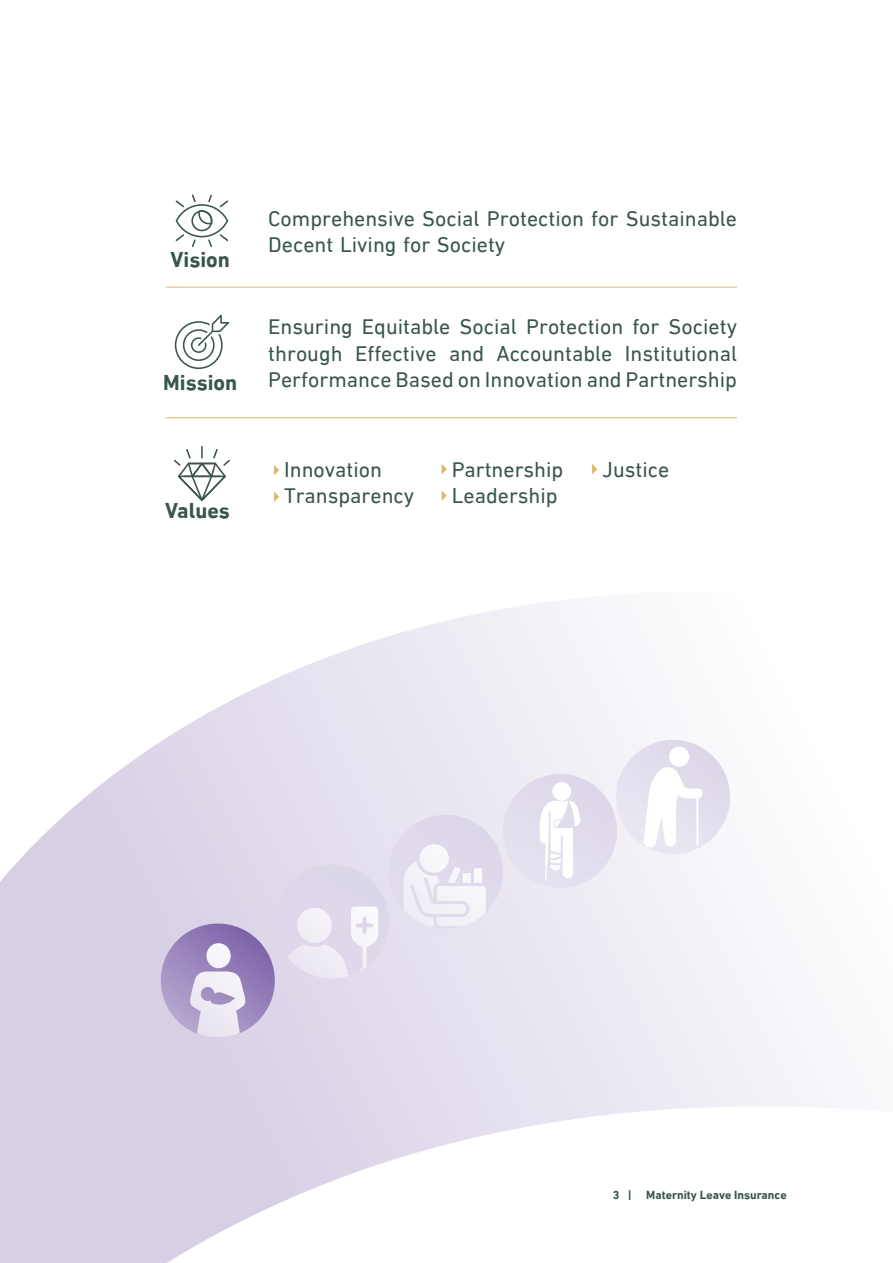
<style>
.page{position:relative;width:893px;height:1263px;background:#fff}
.page>*{position:absolute;margin:0;border:0;box-sizing:border-box;transform-origin:0 0}
.t1{font:21.9px/26.2px "DIN Next LT Arabic";color:#39554c}
.t2{font:700 21.9px "DIN Next LT Arabic";color:#39554c}
.t3{font:700 12px "DIN Next LT Arabic";color:#39554c}
</style>
<div class="page">
<svg style="left:0;top:598px;width:829px;height:665px"></svg>
<svg style="left:176px;top:194px;width:52px;height:53px"></svg>
<svg style="left:274px;top:465px;width:5px;height:10px"></svg>
<svg style="left:442px;top:464px;width:5px;height:10px"></svg>
<svg style="left:592px;top:464px;width:5px;height:10px"></svg>
<svg style="left:274px;top:491px;width:5px;height:11px"></svg>
<svg style="left:442px;top:491px;width:5px;height:10px"></svg>
<hr style="left:166px;top:287px;width:571px;height:1px;background:#dfb96b">
<hr style="left:166px;top:417px;width:571px;height:1px;background:#dfb96b">
<svg style="left:175px;top:315px;width:54px;height:54px"></svg>
<svg style="left:174px;top:446px;width:56px;height:55px"></svg>
<div style="left:616px;top:740px;width:114px;height:114px;background:#e3deed;border-radius:50%"></div>
<svg style="left:643px;top:764px;width:60px;height:84px"></svg>
<div style="left:669px;top:746px;width:20px;height:21px;background:#fff;border-radius:50%"></div>
<div style="left:503px;top:774px;width:114px;height:114px;background:#dcd6e9;border-radius:50%"></div>
<div style="left:552px;top:782px;width:19px;height:19px;background:#fff;border-radius:50%"></div>
<svg style="left:539px;top:800px;width:42px;height:80px"></svg>
<div style="left:389px;top:815px;width:114px;height:114px;background:#dcd6e9;border-radius:50%"></div>
<div style="left:419px;top:844px;width:30px;height:29px;background:#f8f7fa;border-radius:50%"></div>
<svg style="left:403px;top:861px;width:83px;height:66px"></svg>
<div style="left:275px;top:864px;width:114px;height:114px;background:#dcd6e9;border-radius:50%"></div>
<svg style="left:280px;top:907px;width:98px;height:71px"></svg>
<div style="left:297px;top:908px;width:35px;height:35px;background:#f2f0f6;border-radius:50%"></div>
<svg style="left:161px;top:923px;width:114px;height:114px;background:#9782ba"></svg>
<svg style="left:190px;top:941px;width:55px;height:96px"></svg>
<p class="t2" style="left:171px;top:247px;width:61px">Vision</p>
<p class="t2" style="left:163px;top:370px;width:76px">Mission</p>
<p class="t2" style="left:165px;top:497px;width:66px">Values</p>
<p class="t1" style="left:268px;top:205px;width:470px">Comprehensive Social Protection for Sustainable<br>Decent Living for Society</p>
<p class="t1" style="left:268px;top:314px;width:470px;text-align:right">Ensuring Equitable Social Protection for Society<br>Institutional</p>
<p class="t1" style="left:268px;top:340px;width:470px">through<br>Performance Based on Innovation and Partnership</p>
<p class="t1" style="left:355px;top:340px;width:83px">Effective</p>
<p class="t1" style="left:449px;top:340px;width:37px">and</p>
<p class="t1" style="left:497px;top:340px;width:117px">Accountable</p>
<p class="t1" style="left:284px;top:456px;width:99px">Innovation</p>
<p class="t1" style="left:284px;top:482px;width:132px">Transparency</p>
<p class="t1" style="left:452px;top:456px;width:113px">Partnership</p>
<p class="t1" style="left:452px;top:482px;width:107px">Leadership</p>
<p class="t1" style="left:602px;top:456px;width:69px">Justice</p>
<p class="t3" style="left:613px;top:1188px;width:8px">3</p>
<p class="t3" style="left:628px;top:1188px;width:6px">|</p>
<p class="t3" style="left:646px;top:1188px;width:142px">Maternity Leave Insurance</p>
</div>
